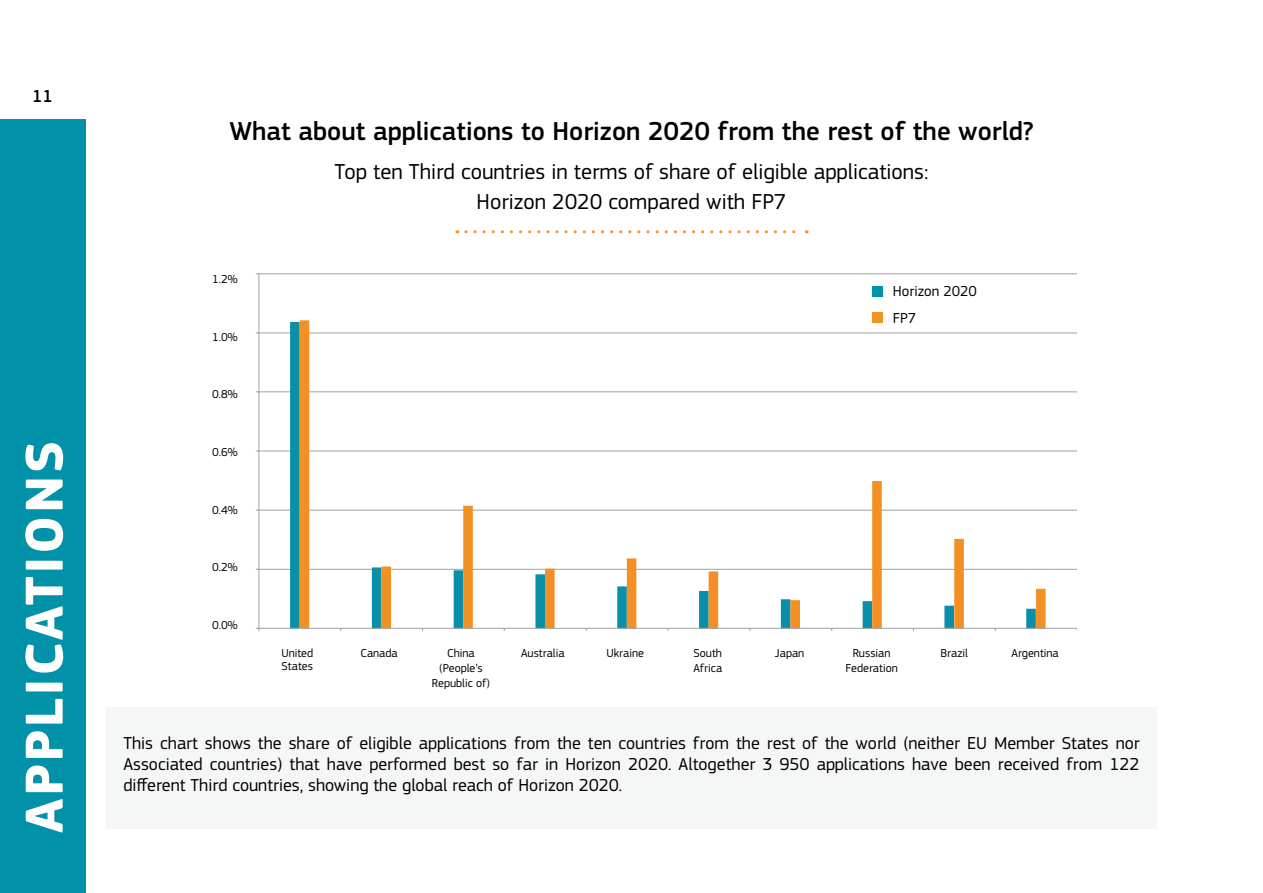
<style>
.page{position:relative;width:1263px;height:893px;background:#fff}
.page>*{position:absolute;margin:0;border:0;box-sizing:border-box;transform-origin:0 0}
.t1{font:700 55.5px "EC Square Sans Pro";letter-spacing:.05em;color:#fff}
.t2{font:500 27px "EC Square Sans Pro";color:#000}
.t3{font:22.5px/30px "EC Square Sans Pro";color:#000;text-align:center}
.t4{font:18px/21px "EC Square Sans Pro";color:#000;text-align:justify}
.t5{font:500 18px "PF Square Sans Pro";color:#000}
.t6{font:15px/26.4px "EC Square Sans Pro";color:#000}
.t7{font:12px/15px "EC Square Sans Pro";color:#000}
</style>
<div class="page">
<div style="left:0;top:120px;width:85px;height:773px;background:#0192a9"></div>
<div style="left:106px;top:707px;width:1051px;height:122px;background:#f5f6f6"></div>
<svg style="left:466px;top:230px;width:341px;height:3px"></svg>
<hr style="left:259px;top:569px;width:817px;height:1px;background:#9fa2a2">
<hr style="left:259px;top:510px;width:817px;height:1px;background:#9fa2a2">
<hr style="left:259px;top:451px;width:817px;height:1px;background:#9fa2a2">
<hr style="left:259px;top:392px;width:817px;height:1px;background:#9fa2a2">
<hr style="left:259px;top:333px;width:817px;height:1px;background:#9fa2a2">
<hr style="left:259px;top:274px;width:817px;height:1px;background:#9fa2a2">
<svg style="left:300px;top:320px;width:746px;height:308px"></svg>
<hr style="left:259px;top:628px;width:817px;height:1px;background:#9fa2a2">
<hr style="left:259px;top:274px;width:1px;height:354px;background:#9fa2a2">
<div style="left:872px;top:286px;width:10px;height:10px;background:#0092a9"></div>
<div style="left:872px;top:312px;width:10px;height:11px;background:#f39323"></div>
<p class="t5" style="left:32px;top:86px;width:22px">11</p>
<h1 class="t1" style="left:11px;top:833px;width:389px;rotate:-90deg">applications</h1>
<h2 class="t2" style="left:229px;top:115px;width:806px">What about applications to Horizon 2020 from the rest of the world?</h2>
<p class="t3" style="left:335px;top:157px;width:595px">Top ten Third countries in terms of share of eligible applications:<br>Horizon 2020 compared with FP7</p>
<p class="t7" style="left:212px;top:271px;width:27px">1.2%</p>
<p class="t7" style="left:212px;top:329px;width:27px">1.0%</p>
<p class="t7" style="left:212px;top:387px;width:27px">0.8%</p>
<p class="t7" style="left:212px;top:445px;width:27px">0.6%</p>
<p class="t7" style="left:212px;top:502px;width:27px">0.4%</p>
<p class="t7" style="left:212px;top:560px;width:27px">0.2%</p>
<p class="t7" style="left:212px;top:618px;width:27px">0.0%</p>
<p class="t6" style="left:893px;top:278px;width:85px">Horizon 2020<br>FP7</p>
<p class="t7" style="left:281px;top:646px;width:33px;line-height:13.5px">United<br>States</p>
<p class="t7" style="left:361px;top:645px;width:39px">Canada</p>
<p class="t7" style="left:432px;top:645px;width:60px;text-align:center">China (People’s<br>Republic of)</p>
<p class="t7" style="left:607px;top:645px;width:39px">Ukraine</p>
<p class="t7" style="left:693px;top:645px;width:30px">South<br>Africa</p>
<p class="t7" style="left:775px;top:645px;width:31px">Japan</p>
<p class="t7" style="left:845px;top:645px;width:54px;text-align:center">Russian<br>Federation</p>
<p class="t7" style="left:521px;top:645px;width:45px">Australia</p>
<p class="t7" style="left:940px;top:645px;width:29px">Brazil</p>
<p class="t7" style="left:1011px;top:645px;width:49px">Argentina</p>
<p class="t4" style="left:123px;top:733px;width:1018px">This chart shows the share of eligible applications from the ten countries from the rest of the world (neither EU Member States nor Associated countries) that have performed best so far in Horizon 2020. Altogether 3 950 applications have been received from 122 different Third countries, showing the global reach of Horizon 2020.</p>
</div>
